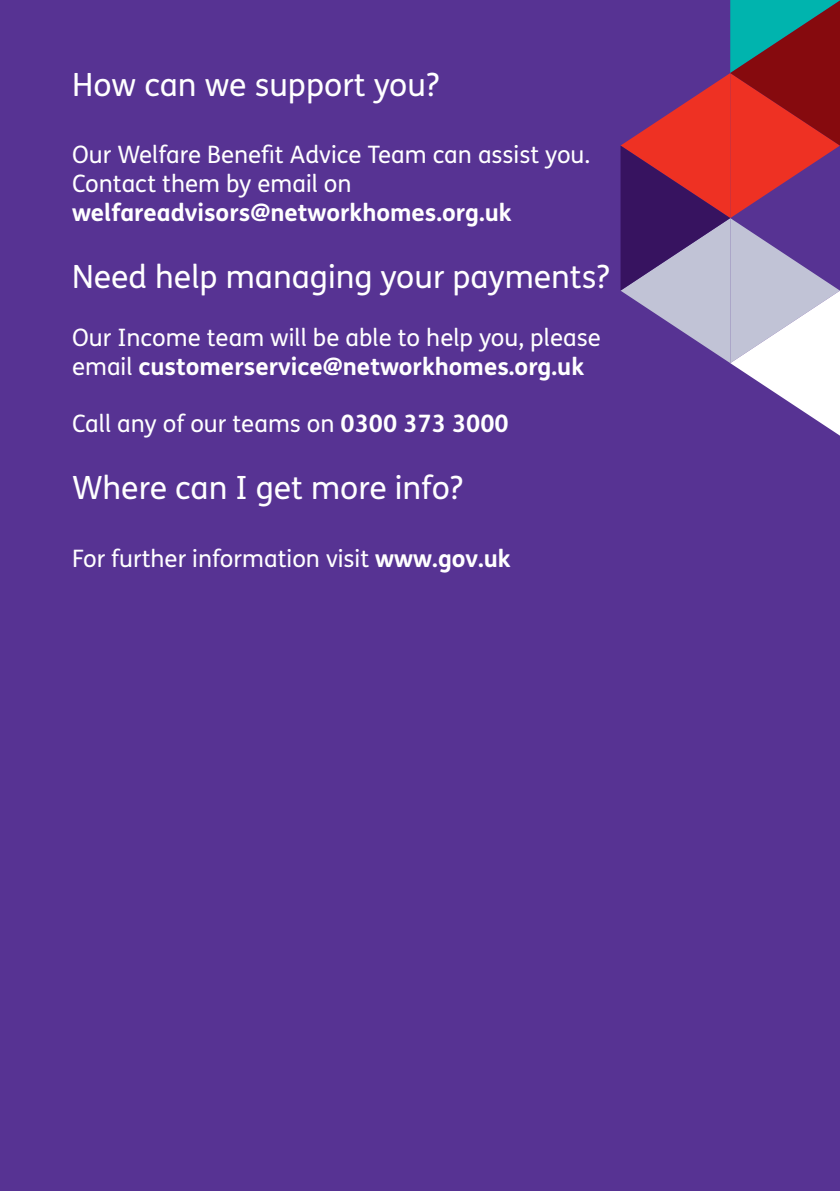
<style>
.page{position:relative;width:840px;height:1191px;background:#fff}
.page>*{position:absolute;margin:0;border:0;box-sizing:border-box;transform-origin:0 0}
.t1{font:32px "FS Me";color:#fff}
.t2{font:24px/28.8px "FS Me";color:#fff}
.t3{font:700 24px "FS Me";color:#fff}
.s1{font-weight:700}
</style>
<div class="page">
<div style="left:0;top:0;width:839px;height:1191px;background:#573393"></div>
<svg style="left:620px;top:0;width:219px;height:435px"></svg>
<h1 class="t1" style="left:72px;top:63px;width:368px">How can we support you?</h1>
<p class="t2" style="left:72px;top:140px;width:519px">Our Welfare Benefit Advice Team can assist you.<br>Contact them by email on</p>
<p class="t3" style="left:72px;top:194px;width:441px">welfareadvisors@networkhomes.org.uk</p>
<h1 class="t1" style="left:72px;top:255px;width:538px">Need help managing your payments?</h1>
<p class="t2" style="left:72px;top:322px;width:530px">Our Income team will be able to help you, please email <span class="s1">customerservice@networkhomes.org.uk</span></p>
<p class="t2" style="left:72px;top:409px;width:438px">Call any of our teams on <span class="s1">0300 373 3000</span></p>
<h1 class="t1" style="left:72px;top:466px;width:392px">Where can I get more info?</h1>
<p class="t2" style="left:72px;top:543px;width:440px">For further information visit <span class="s1">www.gov.uk</span></p>
</div>
